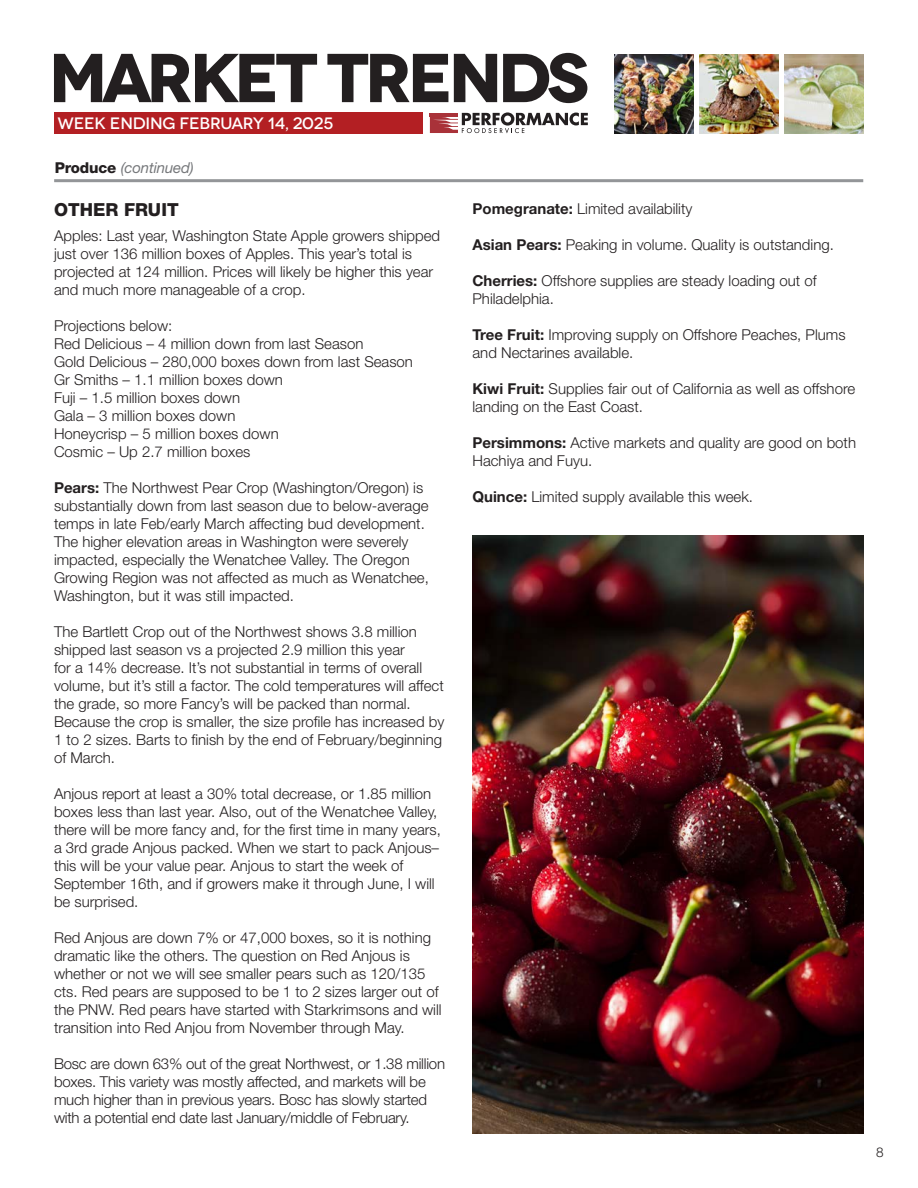
<style>
.page{position:relative;width:918px;height:1188px;background:#fff}
.page>*{position:absolute;margin:0;border:0;box-sizing:border-box;transform-origin:0 0}
.t1{font:700 69px "Novecentowide";letter-spacing:-.07em;color:#231f20}
.Section_Header{font:800 18px "Helvetica Neue LT Std";color:#231f20}
.t2{font:500 16.5px "Novecentowide";letter-spacing:-.01em;color:#fff}
.Body{font:300 15px/18px "Helvetica Neue LT Std";color:#231f20}
.t3{font:italic 15px "Helvetica Neue LT Std";letter-spacing:-.01em;color:#76787b}
.t4{font:300 13.5px "Helvetica Neue LT Std";color:#231f20}
.s1{font-weight:800;font-style:normal;color:#231f20}
.s2{font-weight:700}
</style>
<div class="page">
<div style="left:55px;top:112px;width:368px;height:21px;background:#b31f23"></div>
<svg style="left:430px;top:112px;width:158px;height:21px"></svg>
<img style="left:614px;top:54px;width:80px;height:79px">
<img style="left:785px;top:54px;width:79px;height:79px">
<img style="left:699px;top:54px;width:80px;height:79px">
<hr style="left:54px;top:179px;width:809px;height:3px;background:#939598">
<img style="left:472px;top:536px;width:392px;height:598px">
<h1 class="t1" style="left:49px;top:35px;width:542px">MARKET TRENDS</h1>
<p class="t2" style="left:58px;top:113px;width:277px">WEEK ENDING FEBRUARY 14, 2025</p>
<p class="t3" style="left:55px;top:158px;width:141px"><span class="s1">Produce</span> (continued)</p>
<p class="Section_Header" style="left:54px;top:199px;width:126px">OTHER FRUIT</p>
<p class="Body" style="left:54px;top:226px;width:388px">Apples: Last year, Washington State Apple growers shipped just over 136 million boxes of Apples. This year’s total is projected at 124 million. Prices will likely be higher this year and much more manageable of a crop.</p>
<p class="Body" style="left:54px;top:316px;width:120px">Projections below:</p>
<p class="Body" style="left:54px;top:334px;width:311px">Red Delicious – 4 million down from last Season</p>
<p class="Body" style="left:54px;top:352px;width:360px">Gold Delicious – 280,000 boxes down from last Season</p>
<p class="Body" style="left:54px;top:370px;width:230px">Gr Smiths – 1.1 million boxes down</p>
<p class="Body" style="left:54px;top:388px;width:188px">Fuji – 1.5 million boxes down</p>
<p class="Body" style="left:54px;top:406px;width:183px">Gala – 3 million boxes down</p>
<p class="Body" style="left:54px;top:424px;width:226px">Honeycrisp – 5 million boxes down</p>
<p class="Body" style="left:54px;top:442px;width:198px">Cosmic – Up 2.7 million boxes</p>
<p class="Body" style="left:54px;top:478px;width:376px"><span class="s2">Pears:</span> The Northwest Pear Crop (Washington/Oregon) is substantially down from last season due to below-average temps in late Feb/early March affecting bud development.<br>The higher elevation areas in Washington were severely impacted, especially the Wenatchee Valley. The Oregon Growing Region was not affected as much as Wenatchee, Washington, but it was still impacted.</p>
<p class="Body" style="left:54px;top:622px;width:392px">The Bartlett Crop out of the Northwest shows 3.8 million shipped last season vs a projected 2.9 million this year<br>for a 14% decrease. It’s not substantial in terms of overall volume, but it’s still a factor. The cold temperatures will affect the grade, so more Fancy’s will be packed than normal.<br>Because the crop is smaller, the size profile has increased by 1 to 2 sizes. Barts to finish by the end of February/beginning of March.</p>
<p class="Body" style="left:54px;top:784px;width:389px">Anjous report at least a 30% total decrease, or 1.85 million boxes less than last year. Also, out of the Wenatchee Valley, there will be more fancy and, for the first time in many years, a 3rd grade Anjous packed. When we start to pack Anjous– this will be your value pear. Anjous to start the week of September 16th, and if growers make it through June, I will be surprised.</p>
<p class="Body" style="left:54px;top:928px;width:389px">Red Anjous are down 7% or 47,000 boxes, so it is nothing dramatic like the others. The question on Red Anjous is whether or not we will see smaller pears such as 120/135 cts. Red pears are supposed to be 1 to 2 sizes larger out of the PNW. Red pears have started with Starkrimsons and will transition into Red Anjou from November through May.</p>
<p class="Body" style="left:54px;top:1054px;width:393px">Bosc are down 63% out of the great Northwest, or 1.38 million boxes. This variety was mostly affected, and markets will be much higher than in previous years. Bosc has slowly started with a potential end date last January/middle of February.</p>
<p class="Body" style="left:472px;top:199px;width:221px"><span class="s2">Pomegranate:</span> Limited availability</p>
<p class="Body" style="left:472px;top:235px;width:363px"><span class="s2">Asian Pears:</span> Peaking in volume. Quality is outstanding.</p>
<p class="Body" style="left:472px;top:271px;width:346px"><span class="s2">Cherries:</span> Offshore supplies are steady loading out of<br>Philadelphia.</p>
<p class="Body" style="left:472px;top:325px;width:375px"><span class="s2">Tree Fruit:</span> Improving supply on Offshore Peaches, Plums and Nectarines available.</p>
<p class="Body" style="left:472px;top:379px;width:384px"><span class="s2">Kiwi Fruit:</span> Supplies fair out of California as well as offshore landing on the East Coast.</p>
<p class="Body" style="left:472px;top:433px;width:385px"><span class="s2">Persimmons:</span> Active markets and quality are good on both<br>Hachiya and Fuyu.</p>
<p class="Body" style="left:472px;top:487px;width:282px"><span class="s2">Quince:</span> Limited supply available this week.</p>
<p class="t4" style="left:876px;top:1144px;width:9px">8</p>
</div>
